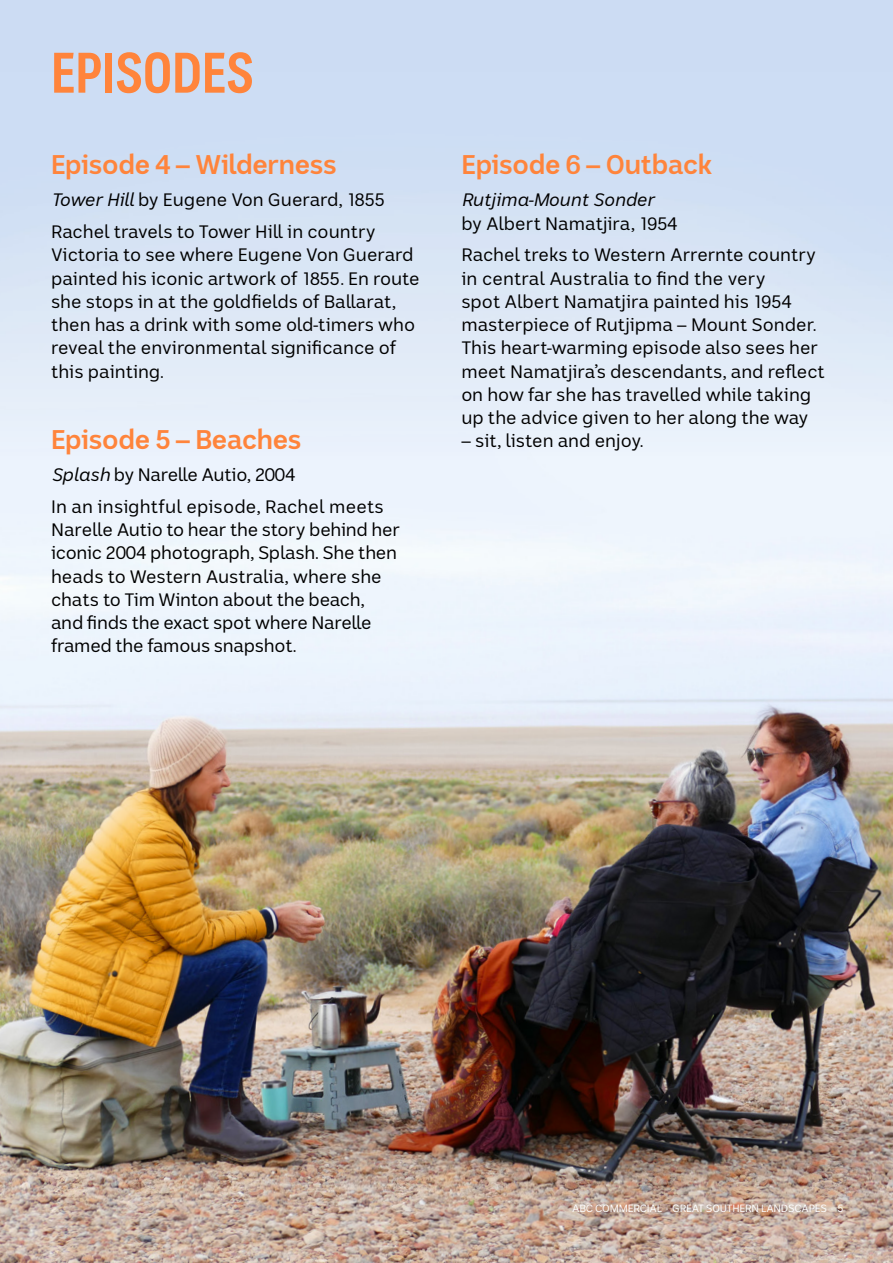
<style>
.page{position:relative;width:893px;height:1263px;background:#fff}
.page>*{position:absolute;margin:0;border:0;box-sizing:border-box;transform-origin:0 0}
.t1{font:700 condensed 57px "ABC Sans Nova";color:#ff843b}
.t2{font:700 27px "ABC Sans Nova";letter-spacing:-.01em;color:#ff843b}
.t3{font:18px/23.2px "ABC Sans Nova";color:#000}
.t4{font:italic 18px "ABC Sans Nova";color:#000}
.t5{font:10.5px "ABC Sans Nova";letter-spacing:-.02em;color:#fff}
.s1{font-style:italic}
</style>
<div class="page">
<img style="left:0;top:457px;width:893px;height:806px">
<div style="left:0;top:0;width:893px;height:457px;background:linear-gradient(to bottom,#c6d8f2,#e8f0f9)"></div>
<h1 class="t1" style="left:51px;top:37px;width:204px">EPISODES</h1>
<h2 class="t2" style="left:51px;top:148px;width:287px">Episode 4 – Wilderness</h2>
<p class="t3" style="left:51px;top:184px;width:335px;line-height:31.8px"><span class="s1">Tower Hill</span> by Eugene Von Guerard, 1855<br>Rachel travels to Tower Hill in country</p>
<p class="t3" style="left:51px;top:243px;width:370px">Victoria to see where Eugene Von Guerard painted his iconic artwork of 1855. En route she stops in at the goldfields of Ballarat, then has a drink with some old-timers who reveal the environmental significance of this painting.</p>
<h2 class="t2" style="left:51px;top:423px;width:252px">Episode 5 – Beaches</h2>
<p class="t3" style="left:51px;top:459px;width:334px;line-height:31.8px"><span class="s1">Splash</span> by Narelle Autio, 2004<br>In an insightful episode, Rachel meets</p>
<p class="t3" style="left:51px;top:518px;width:350px">Narelle Autio to hear the story behind her iconic 2004 photograph, Splash. She then heads to Western Australia, where she chats to Tim Winton about the beach, and finds the exact spot where Narelle framed the famous snapshot.</p>
<h2 class="t2" style="left:461px;top:148px;width:252px">Episode 6 – Outback</h2>
<p class="t4" style="left:461px;top:189px;width:194px">Rutjima-Mount Sonder</p>
<p class="t3" style="left:461px;top:207px;width:356px;line-height:31.8px">by Albert Namatjira, 1954<br>Rachel treks to Western Arrernte country</p>
<p class="t3" style="left:461px;top:266px;width:365px">in central Australia to find the very<br>spot Albert Namatjira painted his 1954 masterpiece of Rutjipma – Mount Sonder.<br>This heart-warming episode also sees her meet Namatjira’s descendants, and reflect on how far she has travelled while taking up the advice given to her along the way</p>
<p class="t3" style="left:461px;top:429px;width:183px">– sit, listen and enjoy.</p>
<p class="t5" style="left:572px;top:1202px;width:273px">ABC COMMERCIAL · GREAT SOUTHERN LANDSCAPES · 5</p>
</div>
